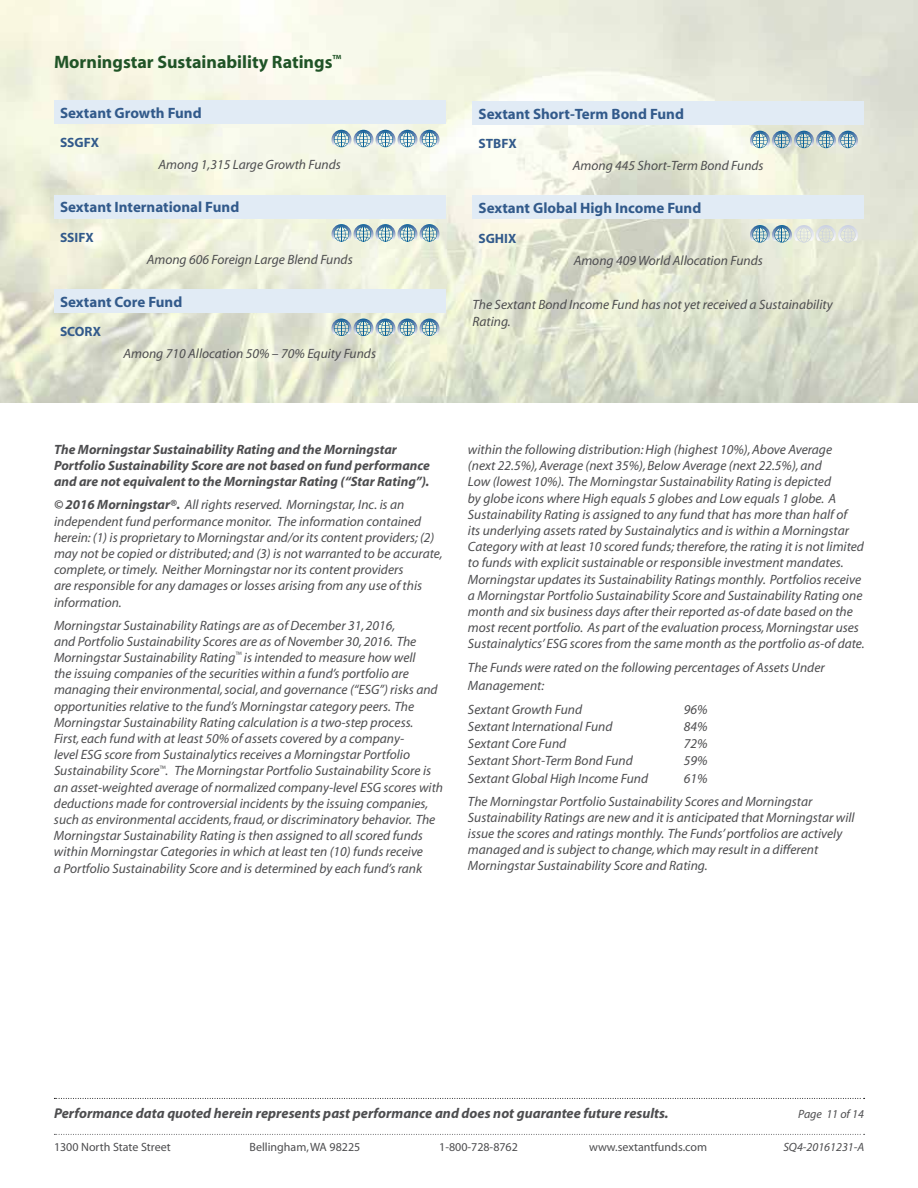
<style>
.page{position:relative;width:918px;height:1188px;background:#fff}
.page>*{position:absolute;margin:0;border:0;box-sizing:border-box;transform-origin:0 0}
.t1{font:700 18px "Myriad";color:#205427}
.t2{font:700 15px "Myriad";color:#325a8b}
.t3{font:italic 700 14.25px "Myriad";color:#4d4d4f}
.t4{font:italic 13.5px/16.2px "Myriad";color:#4d4d4f}
.t5{font:italic 700 13.5px/16.2px "Myriad";color:#4d4d4f}
.t6{font:700 13.5px "Myriad";color:#325a8b}
.t7{font:12px "Myriad";color:#4d4d4f}
.t8{font:italic 12px "Myriad";color:#4d4d4f}
.s1{font-weight:700}
</style>
<div class="page">
<svg style="left:54px;top:1134px;width:811px;height:1px"></svg>
<svg style="left:54px;top:1098px;width:811px;height:1px"></svg>
<img style="left:0;top:0;width:918px;height:403px">
<div style="left:54px;top:100px;width:392px;height:24px;background:#e1ebf5"></div>
<svg style="left:332px;top:130px;width:107px;height:17px;background:#a5c0cc"></svg>
<div style="left:54px;top:195px;width:392px;height:23px;background:#e1ebf5"></div>
<svg style="left:332px;top:224px;width:107px;height:18px;background:#a6c0c8"></svg>
<div style="left:54px;top:289px;width:392px;height:24px;background:#e1ebf5"></div>
<svg style="left:332px;top:319px;width:107px;height:17px;background:#9ebac2"></svg>
<div style="left:472px;top:101px;width:392px;height:24px;background:#e1ebf5"></div>
<svg style="left:750px;top:131px;width:108px;height:17px;background:#9db8c3"></svg>
<div style="left:472px;top:196px;width:392px;height:23px;background:#e1ebf5"></div>
<svg style="left:750px;top:225px;width:108px;height:18px;background:#c7d4d4"></svg>
<h1 class="t1" style="left:54px;top:52px;width:289px">Morningstar Sustainability Ratings<sup>™</sup></h1>
<p class="t2" style="left:60px;top:105px;width:143px">Sextant Growth Fund</p>
<p class="t6" style="left:60px;top:136px;width:41px">SSGFX</p>
<p class="t4" style="left:159px;top:157px;width:184px">Among 1,315 Large Growth Funds</p>
<p class="t2" style="left:60px;top:199px;width:181px">Sextant International Fund</p>
<p class="t6" style="left:60px;top:230px;width:35px">SSIFX</p>
<p class="t4" style="left:147px;top:252px;width:208px">Among 606 Foreign Large Blend Funds</p>
<p class="t2" style="left:60px;top:294px;width:124px">Sextant Core Fund</p>
<p class="t6" style="left:60px;top:325px;width:42px">SCORX</p>
<p class="t4" style="left:123px;top:346px;width:254px">Among 710 Allocation 50% – 70% Equity Funds</p>
<p class="t2" style="left:478px;top:106px;width:207px">Sextant Short-Term Bond Fund</p>
<p class="t6" style="left:478px;top:137px;width:40px">STBFX</p>
<p class="t4" style="left:573px;top:158px;width:192px">Among 445 Short-Term Bond Funds</p>
<p class="t2" style="left:478px;top:200px;width:224px">Sextant Global High Income Fund</p>
<p class="t6" style="left:478px;top:231px;width:39px">SGHIX</p>
<p class="t4" style="left:574px;top:253px;width:191px">Among 409 World Allocation Funds</p>
<p class="t4" style="left:473px;top:296px;width:362px;line-height:17.2px">The Sextant Bond Income Fund has not yet received a Sustainability<br>Rating.</p>
<p class="t5" style="left:54px;top:442px;width:378px">The Morningstar Sustainability Rating and the Morningstar<br>Portfolio Sustainability Score are not based on fund performance and are not equivalent to the Morningstar Rating (“Star Rating”).</p>
<p class="t4" style="left:54px;top:497px;width:390px"><span class="s1">© 2016 Morningstar®.</span> All rights reserved. Morningstar, Inc. is an independent fund performance monitor. The information contained herein: (1) is proprietary to Morningstar and/or its content providers; (2) may not be copied or distributed; and (3) is not warranted to be accurate, complete, or timely. Neither Morningstar nor its content providers<br>are responsible for any damages or losses arising from any use of this information.</p>
<p class="t4" style="left:54px;top:617px;width:391px">Morningstar Sustainability Ratings are as of December 31, 2016,<br>and Portfolio Sustainability Scores are as of November 30, 2016. The Morningstar Sustainability Rating<sup>™</sup> is intended to measure how well<br>the issuing companies of the securities within a fund’s portfolio are managing their environmental, social, and governance (“ESG”) risks and opportunities relative to the fund’s Morningstar category peers. The Morningstar Sustainability Rating calculation is a two-step process.<br>First, each fund with at least 50% of assets covered by a company-<br>level ESG score from Sustainalytics receives a Morningstar Portfolio Sustainability Score<sup>™</sup>. The Morningstar Portfolio Sustainability Score is an asset-weighted average of normalized company-level ESG scores with deductions made for controversial incidents by the issuing companies, such as environmental accidents, fraud, or discriminatory behavior. The Morningstar Sustainability Rating is then assigned to all scored funds within Morningstar Categories in which at least ten (10) funds receive<br>a Portfolio Sustainability Score and is determined by each fund’s rank</p>
<p class="t4" style="left:468px;top:442px;width:398px">within the following distribution: High (highest 10%), Above Average<br>(next 22.5%), Average (next 35%), Below Average (next 22.5%), and<br>Low (lowest 10%). The Morningstar Sustainability Rating is depicted<br>by globe icons where High equals 5 globes and Low equals 1 globe. A Sustainability Rating is assigned to any fund that has more than half of<br>its underlying assets rated by Sustainalytics and is within a Morningstar Category with at least 10 scored funds; therefore, the rating it is not limited to funds with explicit sustainable or responsible investment mandates.<br>Morningstar updates its Sustainability Ratings monthly. Portfolios receive a Morningstar Portfolio Sustainability Score and Sustainability Rating one month and six business days after their reported as-of date based on the most recent portfolio. As part of the evaluation process, Morningstar uses Sustainalytics’ ESG scores from the same month as the portfolio as-of date.</p>
<p class="t4" style="left:468px;top:660px;width:358px;line-height:17.2px">The Funds were rated on the following percentages of Assets Under<br>Management:</p>
<p class="t4" style="left:468px;top:702px;width:116px">Sextant Growth Fund</p>
<p class="t4" style="left:684px;top:702px;width:25px">96%</p>
<p class="t4" style="left:468px;top:719px;width:146px">Sextant International Fund</p>
<p class="t4" style="left:684px;top:719px;width:25px">84%</p>
<p class="t4" style="left:468px;top:736px;width:100px">Sextant Core Fund</p>
<p class="t4" style="left:684px;top:736px;width:25px">72%</p>
<p class="t4" style="left:468px;top:753px;width:166px">Sextant Short-Term Bond Fund</p>
<p class="t4" style="left:684px;top:753px;width:25px">59%</p>
<p class="t4" style="left:468px;top:771px;width:182px">Sextant Global High Income Fund</p>
<p class="t4" style="left:468px;top:767px;width:346px;line-height:23px;text-indent:216px">61%<br>The Morningstar Portfolio Sustainability Scores and Morningstar</p>
<p class="t4" style="left:468px;top:810px;width:388px">Sustainability Ratings are new and it is anticipated that Morningstar will issue the scores and ratings monthly. The Funds’ portfolios are actively managed and is subject to change, which may result in a different Morningstar Sustainability Score and Rating.</p>
<p class="t3" style="left:54px;top:1106px;width:616px">Performance data quoted herein represents past performance and does not guarantee future results.</p>
<p class="t8" style="left:798px;top:1108px;width:67px">Page 11 of 14</p>
<p class="t7" style="left:54px;top:1141px;width:118px">1300 North State Street</p>
<p class="t7" style="left:250px;top:1141px;width:112px">Bellingham, WA 98225</p>
<p class="t7" style="left:439px;top:1141px;width:80px">1-800-728-8762</p>
<p class="t7" style="left:589px;top:1141px;width:119px">www.sextantfunds.com</p>
<p class="t8" style="left:783px;top:1141px;width:82px">SQ4-20161231-A</p>
</div>
